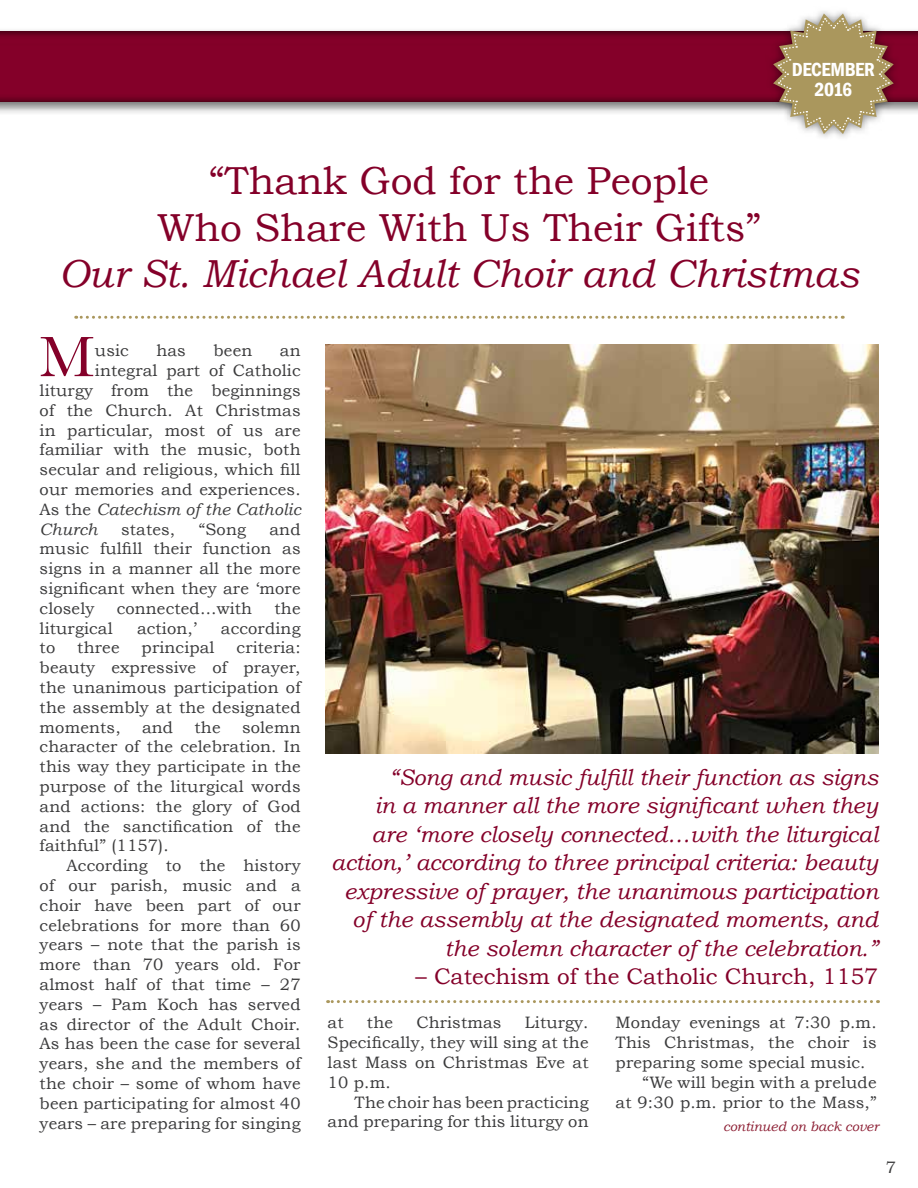
<style>
.page{position:relative;width:918px;height:1188px;background:#fff}
.page>*{position:absolute;margin:0;border:0;box-sizing:border-box;transform-origin:0 0}
.t1{font:59.1px "Baskerville";color:#840029}
.t2{font:39px/46.8px "Bookman Old Style";color:#840029;text-align:center}
.t3{font:italic 39px "Bookman Old Style";color:#840029}
.t4{font:italic 22.5px/28.5px "Bookman Old Style";color:#840029;text-align:right}
.t5{font:22.5px "Bookman Old Style";color:#840029}
.t6{font:600 condensed 19.5px/19.5px "Franklin Gothic";letter-spacing:-.02em;color:#fff;text-align:center}
.t7{font:16.5px/19.8px "Bookman Old Style";letter-spacing:.01em;color:#3b3b3c;text-align:justify}
.t8{font:italic 16.5px "Bookman Old Style";letter-spacing:.01em;color:#3b3b3c}
.t9{font:italic 13.5px "Bookman Old Style";color:#8d1f34}
.s1{font-style:normal}
</style>
<div class="page">
<div style="left:0;top:28px;width:918px;height:87px;background:#000;opacity:.51"></div>
<svg style="left:0;top:31px;width:918px;height:73px;background:#7f0329"></svg>
<div style="left:765px;top:6px;width:136px;height:135px;background:#000;opacity:.51"></div>
<svg style="left:773px;top:14px;width:121px;height:120px"></svg>
<svg style="left:76px;top:316px;width:760px;height:3px"></svg>
<img style="left:326px;top:345px;width:553px;height:408px">
<svg style="left:328px;top:1000px;width:544px;height:3px"></svg>
<p class="t6" style="left:792px;top:60px;width:84px">DECEMBER<br>2016</p>
<h2 class="t2" style="left:157px;top:157px;width:605px">“Thank God for the People<br>Who Share With Us Their Gifts”</h2>
<h2 class="t3" style="left:59px;top:252px;width:801px">Our St. Michael Adult Choir and Christmas</h2>
<h1 class="t1" style="left:40px;top:319px;width:56px">M</h1>
<p class="t7" style="left:95px;top:341px;width:35px">usic</p>
<p class="t7" style="left:156px;top:341px;width:31px">has</p>
<p class="t7" style="left:214px;top:341px;width:40px">been</p>
<p class="t7" style="left:280px;top:341px;width:22px">an</p>
<p class="t7" style="left:95px;top:361px;width:207px">integral part of Catholic</p>
<p class="t7" style="left:40px;top:380px;width:262px">liturgy from the beginnings</p>
<p class="t7" style="left:40px;top:400px;width:263px">of the Church. At Christmas</p>
<p class="t7" style="left:40px;top:420px;width:263px">in particular, most of us are</p>
<p class="t7" style="left:40px;top:440px;width:263px">familiar with the music, both</p>
<p class="t7" style="left:40px;top:460px;width:263px">secular and religious, which fill</p>
<p class="t7" style="left:40px;top:479px;width:263px">our memories and experiences.</p>
<p class="t8" style="left:40px;top:500px;width:262px"><span class="s1">As the</span> Catechism of the Catholic</p>
<p class="t8" style="left:40px;top:519px;width:59px">Church</p>
<p class="t7" style="left:121px;top:519px;width:56px">states,</p>
<p class="t7" style="left:199px;top:519px;width:49px">“Song</p>
<p class="t7" style="left:40px;top:519px;width:263px;text-indent:230px">and music fulfill their function as signs in a manner all the more significant when they are ‘more closely</p>
<p class="t7" style="left:117px;top:598px;width:137px">connected…with</p>
<p class="t7" style="left:275px;top:598px;width:28px">the</p>
<p class="t7" style="left:40px;top:618px;width:75px">liturgical</p>
<p class="t7" style="left:137px;top:618px;width:61px">action,’</p>
<p class="t7" style="left:221px;top:618px;width:81px">according</p>
<p class="t7" style="left:40px;top:638px;width:17px">to</p>
<p class="t7" style="left:77px;top:638px;width:44px">three</p>
<p class="t7" style="left:142px;top:638px;width:74px">principal</p>
<p class="t7" style="left:40px;top:638px;width:263px;text-indent:197px">criteria: beauty expressive of prayer, the unanimous participation of the assembly at the designated moments,</p>
<p class="t7" style="left:40px;top:717px;width:263px;text-indent:202px">solemn character of the celebration. In this way they participate in the purpose of the liturgical words and actions: the glory of God and the sanctification of the faithful” (1157).</p>
<p class="t7" style="left:40px;top:856px;width:263px;text-indent:27px">According to the history of our parish, music and a choir have been part of our celebrations for more than 60 years – note that the parish is more than 70 years old. For almost half of that time – 27 years – Pam Koch has served as director of the Adult Choir.<br>As has been the case for several years, she and the members of the choir – some of whom have been participating for almost 40 years – are preparing for singing</p>
<p class="t7" style="left:142px;top:717px;width:33px">and</p>
<p class="t7" style="left:195px;top:717px;width:28px">the</p>
<p class="t4" style="left:331px;top:763px;width:549px">“Song and music fulfill their function as signs<br>in a manner all the more significant when they<br>are ‘more closely connected…with the liturgical action,’ according to three principal criteria: beauty expressive of prayer, the unanimous participation of the assembly at the designated moments, and the solemn character of the celebration.”</p>
<h3 class="t5" style="left:416px;top:964px;width:464px">– Catechism of the Catholic Church, 1157</h3>
<p class="t7" style="left:328px;top:1013px;width:18px">at</p>
<p class="t7" style="left:367px;top:1013px;width:28px">the</p>
<p class="t7" style="left:416px;top:1013px;width:87px">Christmas</p>
<p class="t7" style="left:328px;top:1013px;width:263px;text-indent:197px">Liturgy.<br>Specifically, they will sing at the last Mass on Christmas Eve at 10 p.m.</p>
<p class="t7" style="left:328px;top:1092px;width:262px;text-align:right">The choir has been practicing and preparing for this liturgy on</p>
<p class="t7" style="left:616px;top:1013px;width:262px">Monday evenings at 7:30 p.m.</p>
<p class="t7" style="left:616px;top:1033px;width:262px">This Christmas, the choir is</p>
<p class="t7" style="left:616px;top:1052px;width:251px">preparing some special music.</p>
<p class="t7" style="left:643px;top:1072px;width:236px">“We will begin with a prelude</p>
<p class="t7" style="left:616px;top:1092px;width:263px">at 9:30 p.m. prior to the Mass,”</p>
<p class="t9" style="left:723px;top:1119px;width:157px">continued on back cover</p>
<p class="t7" style="left:886px;top:1157px;width:12px">7</p>
</div>
